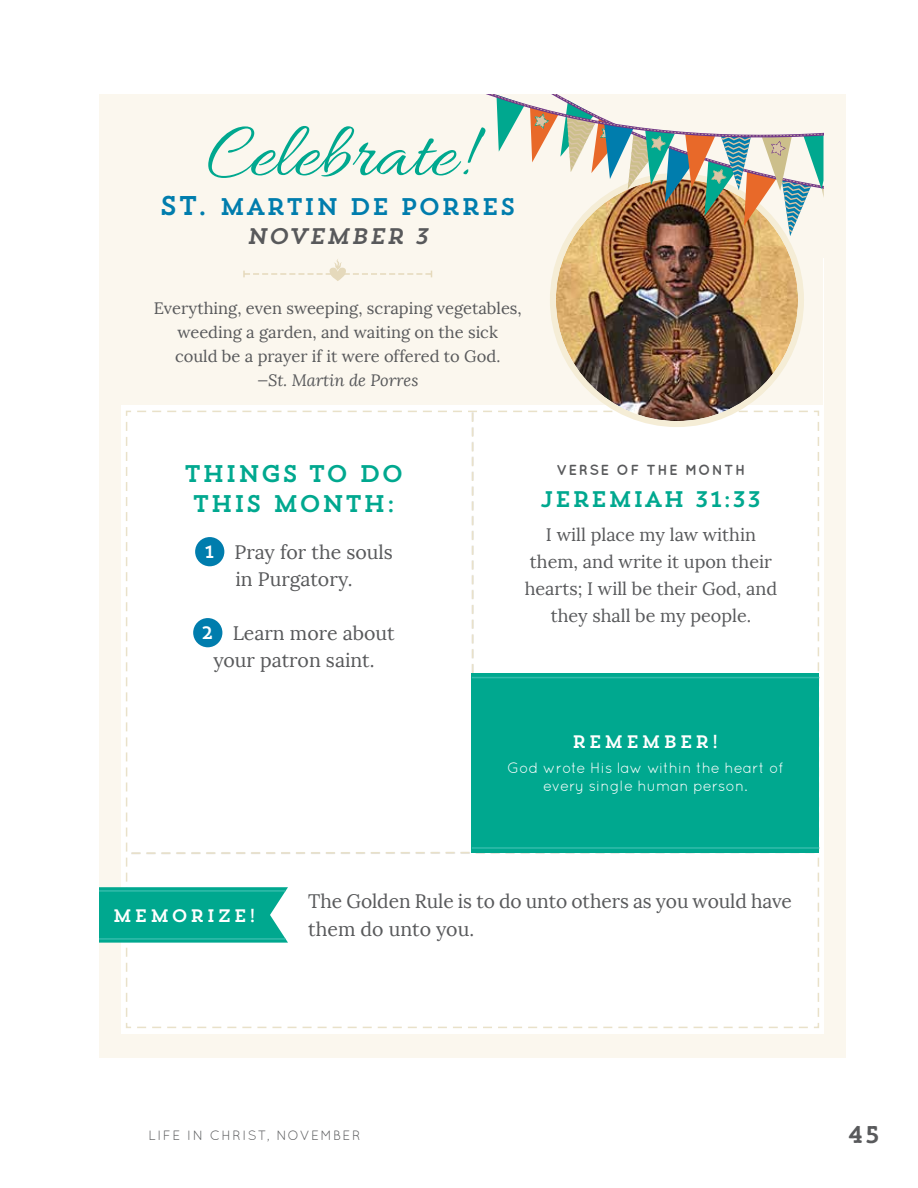
<style>
.page{position:relative;width:918px;height:1188px;background:#fff}
.page>*{position:absolute;margin:0;border:0;box-sizing:border-box;transform-origin:0 0}
.t1{font:79.95px "Allura";color:#00a88f}
.t2{font:24px/30px "Trend Slab One";color:#00a88f;text-align:center}
.t3{font:24px "Trend Slab One";color:#007dad}
.t4{font:24px "Trend HM Slab One";color:#58595b}
.t5{font:22.5px "Trend Slab One";color:#00a88f}
.t6{font:italic 22.5px "Trend Slab One";color:#58595b}
.t7{font:19.5px/27px "Lora";letter-spacing:-.005em;color:#58595b;text-align:center}
.t8{font:18px/27px "Lora";color:#58595b;text-align:center}
.t9{font:18px "Trend Slab One";letter-spacing:.1em;color:#fff}
.t10{font:16.5px/24px "Lora";color:#58595b;text-align:center}
.t11{font:italic 16.5px "Lora";color:#58595b}
.t12{font:15px/18px "Quicksand";color:#fff;text-align:center}
.t13{font:700 14.55px "Quicksand";letter-spacing:.1em;color:#58595b}
.t14{font:13.5px "Quicksand";letter-spacing:.1em;color:#58595b}
.s1{font-size:27px}
.s2{font-family:"Trend Slab One";font-size:17.85px;color:#fff}
</style>
<div class="page">
<div style="left:99px;top:94px;width:747px;height:963px;background:#fbf7ee"></div>
<img style="left:556px;top:179px;width:242px;height:242px;border-radius:121px">
<img style="left:486px;top:94px;width:338px;height:142px">
<svg style="left:243px;top:259px;width:189px;height:22px"></svg>
<svg style="left:99px;top:411px;width:720px;height:609px;background:#f6fbfa"></svg>
<hr style="left:99px;top:890px;width:186px;height:2px;background:#33bcab">
<hr style="left:99px;top:938px;width:186px;height:2px;background:#33bcab">
<div style="left:472px;top:673px;width:347px;height:179px;background:#00a88f"></div>
<hr style="left:472px;top:677px;width:347px;height:1px;background:#33bcab">
<hr style="left:472px;top:847px;width:347px;height:2px;background:#33bcab">
<h1 class="t1" style="left:207px;top:109px;width:264px">Celebrate!</h1>
<p class="t3" style="left:159px;top:192px;width:359px"><span class="s1">ST.</span> MARTIN DE PORRES</p>
<p class="t6" style="left:246px;top:222px;width:184px">NOVEMBER 3</p>
<p class="t10" style="left:154px;top:297px;width:370px">Everything, even sweeping, scraping vegetables, weeding a garden, and waiting on the sick<br>could be a prayer if it were offered to God.</p>
<p class="t11" style="left:257px;top:370px;width:163px">—St. Martin de Porres</p>
<p class="t2" style="left:184px;top:458px;width:222px">THINGS TO DO<br>THIS MONTH:</p>
<p class="t7" style="left:204px;top:539px;width:190px"><span class="s2">1</span> Pray for the souls in Purgatory.</p>
<p class="t7" style="left:201px;top:620px;width:195px"><span class="s2">2</span> Learn more about your patron saint.</p>
<p class="t13" style="left:556px;top:461px;width:191px">VERSE OF THE MONTH</p>
<p class="t5" style="left:540px;top:485px;width:223px">JEREMIAH 31:33</p>
<p class="t8" style="left:525px;top:521px;width:254px">I will place my law within them, and write it upon their hearts; I will be their God, and they shall be my people.</p>
<p class="t9" style="left:572px;top:730px;width:149px">REMEMBER!</p>
<p class="t12" style="left:507px;top:759px;width:278px">God wrote His law within the heart of every single human person.</p>
<p class="t9" style="left:112px;top:904px;width:146px">MEMORIZE!</p>
<p class="t7" style="left:308px;top:887px;width:485px;line-height:28.5px;text-align:left">The Golden Rule is to do unto others as you would have them do unto you.</p>
<p class="t14" style="left:148px;top:1128px;width:214px">LIFE IN CHRIST, NOVEMBER</p>
<p class="t4" style="left:848px;top:1119px;width:34px">45</p>
</div>
